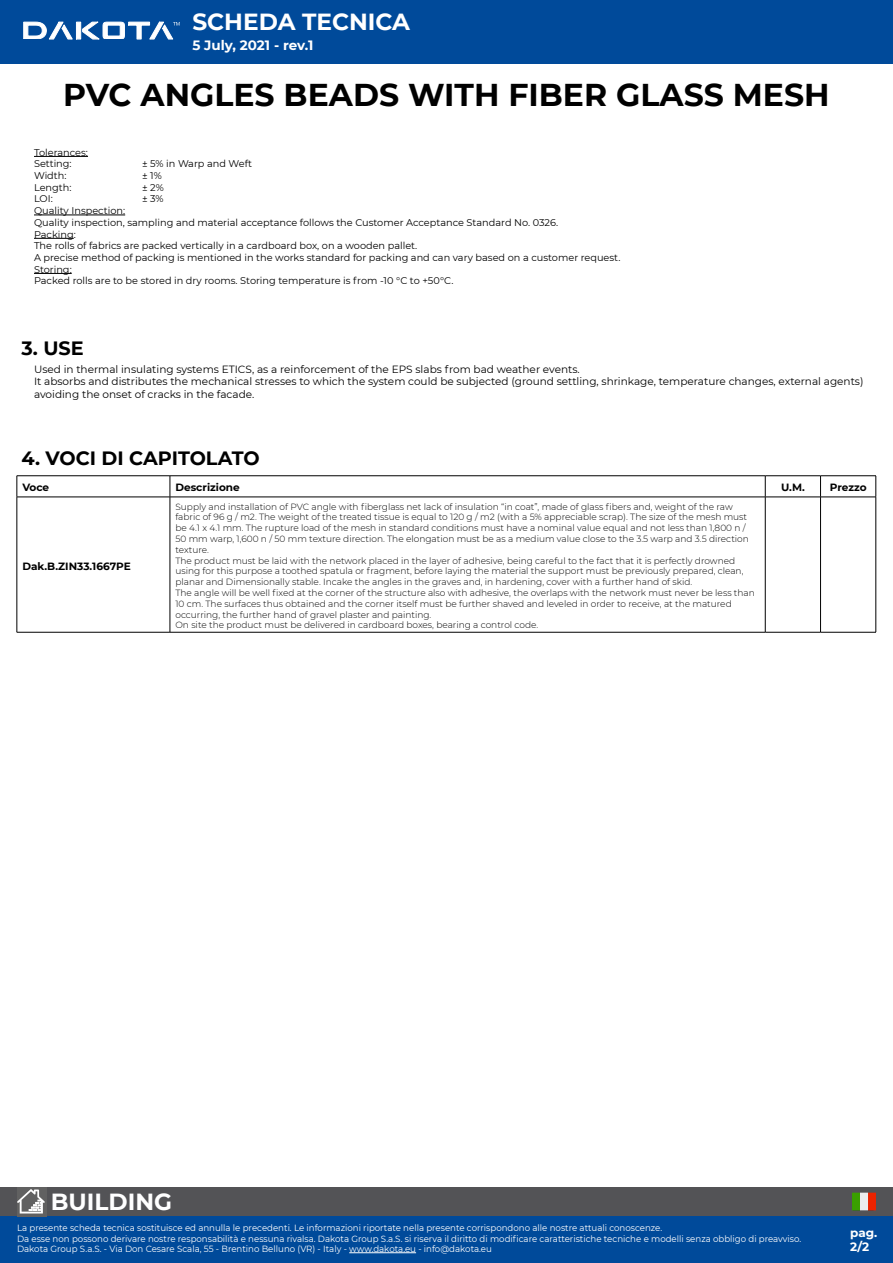
<style>
.page{position:relative;width:893px;height:1263px;background:#fff}
.page>*{position:absolute;margin:0;border:0;box-sizing:border-box;transform-origin:0 0}
.t1{font:700 31.5px "Montserrat";color:#000}
.t2{font:700 23.25px "Montserrat";color:#fff}
.t3{font:700 19.2px "Montserrat";color:#000}
.t4{font:700 13.5px "Montserrat";color:#fff}
.t5{font:700 12px/14.4px "Montserrat";color:#fff}
.t6{font:10.5px/12.6px "Montserrat";color:#000}
.t7{font:700 10.5px "Montserrat";color:#000}
.t8{font:9.75px/11.7px "Montserrat";color:#000}
.t9{font:300 9px/10.8px "Montserrat";color:#000}
.t10{font:9px/10.5px "Montserrat";color:#fff;scale:.96 1}
</style>
<div class="page">
<div style="left:0;top:0;width:893px;height:64px;background:#004a9a"></div>
<div style="left:0;top:1216px;width:893px;height:47px;background:#004a9a"></div>
<hr style="left:349px;top:1252px;width:67px;height:1px;background:#fff">
<svg style="left:23px;top:22px;width:157px;height:17px"></svg>
<div style="left:0;top:1187px;width:893px;height:29px;background:#535356"></div>
<svg style="left:852px;top:1193px;width:24px;height:17px"></svg>
<svg style="left:17px;top:1187px;width:29px;height:29px"></svg>
<svg style="left:17px;top:1189px;width:28px;height:24px"></svg>
<hr style="left:34px;top:156px;width:54px;height:1px;background:#000">
<hr style="left:34px;top:215px;width:91px;height:1px;background:#000">
<hr style="left:34px;top:238px;width:40px;height:1px;background:#000">
<hr style="left:34px;top:273px;width:38px;height:1px;background:#000">
<hr style="left:17px;top:475px;width:153px;height:1px;background:#000">
<svg style="left:17px;top:476px;width:1px;height:21px"></svg>
<hr style="left:170px;top:475px;width:595px;height:1px;background:#000">
<svg style="left:170px;top:476px;width:1px;height:21px"></svg>
<hr style="left:765px;top:475px;width:55px;height:1px;background:#000">
<svg style="left:765px;top:476px;width:1px;height:21px"></svg>
<hr style="left:820px;top:475px;width:56px;height:1px;background:#000">
<svg style="left:820px;top:476px;width:1px;height:21px"></svg>
<svg style="left:875px;top:476px;width:1px;height:21px"></svg>
<hr style="left:17px;top:497px;width:153px;height:1px;background:#000">
<hr style="left:17px;top:497px;width:1px;height:135px;background:#000">
<hr style="left:170px;top:497px;width:595px;height:1px;background:#000">
<hr style="left:170px;top:497px;width:1px;height:135px;background:#000">
<hr style="left:765px;top:497px;width:55px;height:1px;background:#000">
<hr style="left:765px;top:497px;width:1px;height:135px;background:#000">
<hr style="left:820px;top:497px;width:56px;height:1px;background:#000">
<hr style="left:820px;top:497px;width:1px;height:135px;background:#000">
<hr style="left:875px;top:497px;width:1px;height:135px;background:#000">
<hr style="left:17px;top:632px;width:153px;height:1px;background:#000">
<hr style="left:170px;top:632px;width:595px;height:1px;background:#000">
<hr style="left:765px;top:632px;width:55px;height:1px;background:#000">
<hr style="left:820px;top:632px;width:56px;height:1px;background:#000">
<h2 class="t2" style="left:192px;top:5px;width:219px">SCHEDA TECNICA</h2>
<h3 class="t4" style="left:192px;top:35px;width:122px">5 July, 2021 - rev.1</h3>
<h1 class="t1" style="left:63px;top:72px;width:768px">PVC ANGLES BEADS WITH FIBER GLASS MESH</h1>
<p class="t8" style="left:34px;top:146px;width:56px">Tolerances:<br>Setting:</p>
<p class="t8" style="left:142px;top:158px;width:112px">± 5% in Warp and Weft</p>
<p class="t8" style="left:34px;top:169px;width:34px">Width:</p>
<p class="t8" style="left:142px;top:169px;width:21px">± 1%</p>
<p class="t8" style="left:34px;top:181px;width:39px">Length:</p>
<p class="t8" style="left:142px;top:181px;width:23px">± 2%</p>
<p class="t8" style="left:34px;top:193px;width:20px">LOI:</p>
<p class="t8" style="left:142px;top:193px;width:23px">± 3%</p>
<p class="t8" style="left:34px;top:205px;width:588px">Quality Inspection:<br>Quality inspection, sampling and material acceptance follows the Customer Acceptance Standard No. 0326.<br>Packing:<br>The rolls of fabrics are packed vertically in a cardboard box, on a wooden pallet.<br>A precise method of packing is mentioned in the works standard for packing and can vary based on a customer request.<br>Storing:<br>Packed rolls are to be stored in dry rooms. Storing temperature is from -10 °C to +50°C.</p>
<h3 class="t3" style="left:21px;top:334px;width:64px">3. USE</h3>
<p class="t6" style="left:34px;top:362px;width:831px">Used in thermal insulating systems ETICS, as a reinforcement of the EPS slabs from bad weather events.<br>It absorbs and distributes the mechanical stresses to which the system could be subjected (ground settling, shrinkage, temperature changes, external agents) avoiding the onset of cracks in the facade.</p>
<h3 class="t3" style="left:21px;top:444px;width:240px">4. VOCI DI CAPITOLATO</h3>
<p class="t7" style="left:22px;top:480px;width:28px">Voce</p>
<p class="t7" style="left:175px;top:480px;width:66px">Descrizione</p>
<p class="t7" style="left:781px;top:480px;width:25px">U.M.</p>
<p class="t7" style="left:830px;top:480px;width:38px">Prezzo</p>
<p class="t7" style="left:22px;top:558px;width:110px">Dak.B.ZIN33.1667PE</p>
<p class="t9" style="left:175px;top:501px;width:581px">Supply and installation of PVC angle with fiberglass net lack of insulation “in coat”, made of glass fibers and, weight of the raw fabric of 96 g / m2. The weight of the treated tissue is equal to 120 g / m2 (with a 5% appreciable scrap). The size of the mesh must be 4.1 x 4.1 mm. The rupture load of the mesh in standard conditions must have a nominal value equal and not less than 1,800 n / 50 mm warp, 1,600 n / 50 mm texture direction. The elongation must be as a medium value close to the 3.5 warp and 3.5 direction texture.<br>The product must be laid with the network placed in the layer of adhesive, being careful to the fact that it is perfectly drowned using for this purpose a toothed spatula or fragment, before laying the material the support must be previously prepared, clean, planar and Dimensionally stable. Incake the angles in the graves and, in hardening, cover with a further hand of skid.<br>The angle will be well fixed at the corner of the structure also with adhesive, the overlaps with the network must never be less than 10 cm. The surfaces thus obtained and the corner itself must be further shaved and leveled in order to receive, at the matured occurring, the further hand of gravel plaster and painting.<br>On site the product must be delivered in cardboard boxes, bearing a control code.</p>
<h2 class="t2" style="left:51px;top:1184px;width:123px">BUILDING</h2>
<p class="t10" style="left:17px;top:1222px;width:818px">La presente scheda tecnica sostituisce ed annulla le precedenti. Le informazioni riportate nella presente corrispondono alle nostre attuali conoscenze.<br>Da esse non possono derivare nostre responsabilità e nessuna rivalsa. Dakota Group S.a.S. si riserva il diritto di modificare caratteristiche tecniche e modelli senza obbligo di preavviso.<br>Dakota Group S.a.S. - Via Don Cesare Scala, 55 - Brentino Belluno (VR) - Italy - www.dakota.eu - info@dakota.eu</p>
<h3 class="t5" style="left:850px;top:1225px;width:29px">pag.<br>2/2</h3>
</div>
